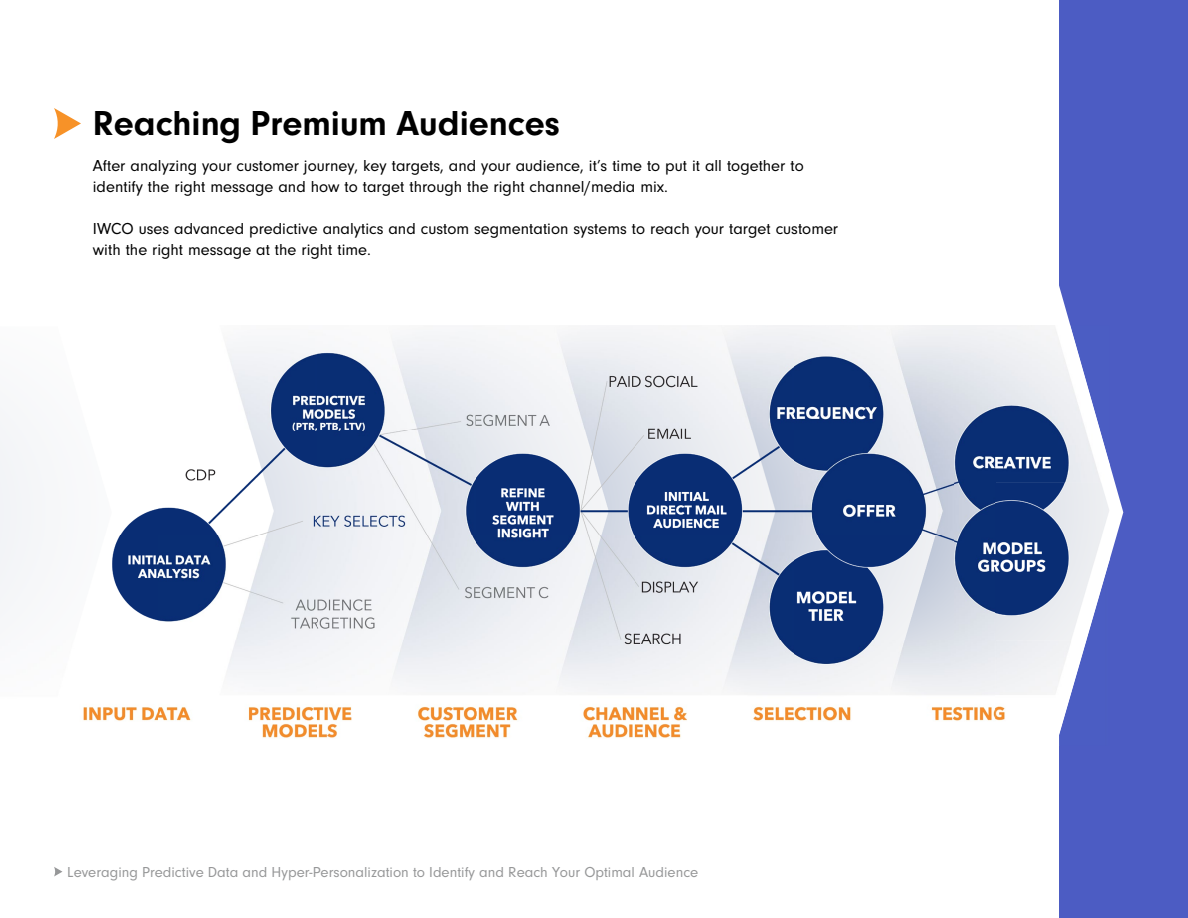
<style>
.page{position:relative;width:1188px;height:918px;background:#fff}
.page>*{position:absolute;margin:0;border:0;box-sizing:border-box;transform-origin:0 0}
.t1{font:700 36px "Neuzeit Gro";color:#000}
.t2{font:16.5px/21px "Neuzeit Gro";color:#000}
.t3{font:15px "Neuzeit Gro";color:#969798}
</style>
<div class="page">
<svg style="left:54px;top:867px;width:8px;height:10px"></svg>
<div style="left:1059px;top:0;width:129px;height:918px;background:#4c5cc3"></div>
<svg style="left:1059px;top:286px;width:64px;height:272px"></svg>
<svg style="left:54px;top:108px;width:27px;height:31px"></svg>
<img style="left:0;top:325px;width:1110px;height:316px">
<img style="left:83px;top:641px;width:912px;height:97px">
<img style="left:1059px;top:560px;width:51px;height:82px">
<img style="left:995px;top:640px;width:77px;height:95px">
<img style="left:1071px;top:640px;width:15px;height:52px">
<h1 class="t1" style="left:93px;top:103px;width:469px">Reaching Premium Audiences</h1>
<p class="t2" style="left:93px;top:155px;width:712px">After analyzing your customer journey, key targets, and your audience, it’s time to put it all together to identify the right message and how to target through the right channel/media mix.</p>
<p class="t2" style="left:93px;top:218px;width:747px">IWCO uses advanced predictive analytics and custom segmentation systems to reach your target customer with the right message at the right time.</p>
<p class="t3" style="left:67px;top:864px;width:633px">Leveraging Predictive Data and Hyper-Personalization to Identify and Reach Your Optimal Audience</p>
</div>
